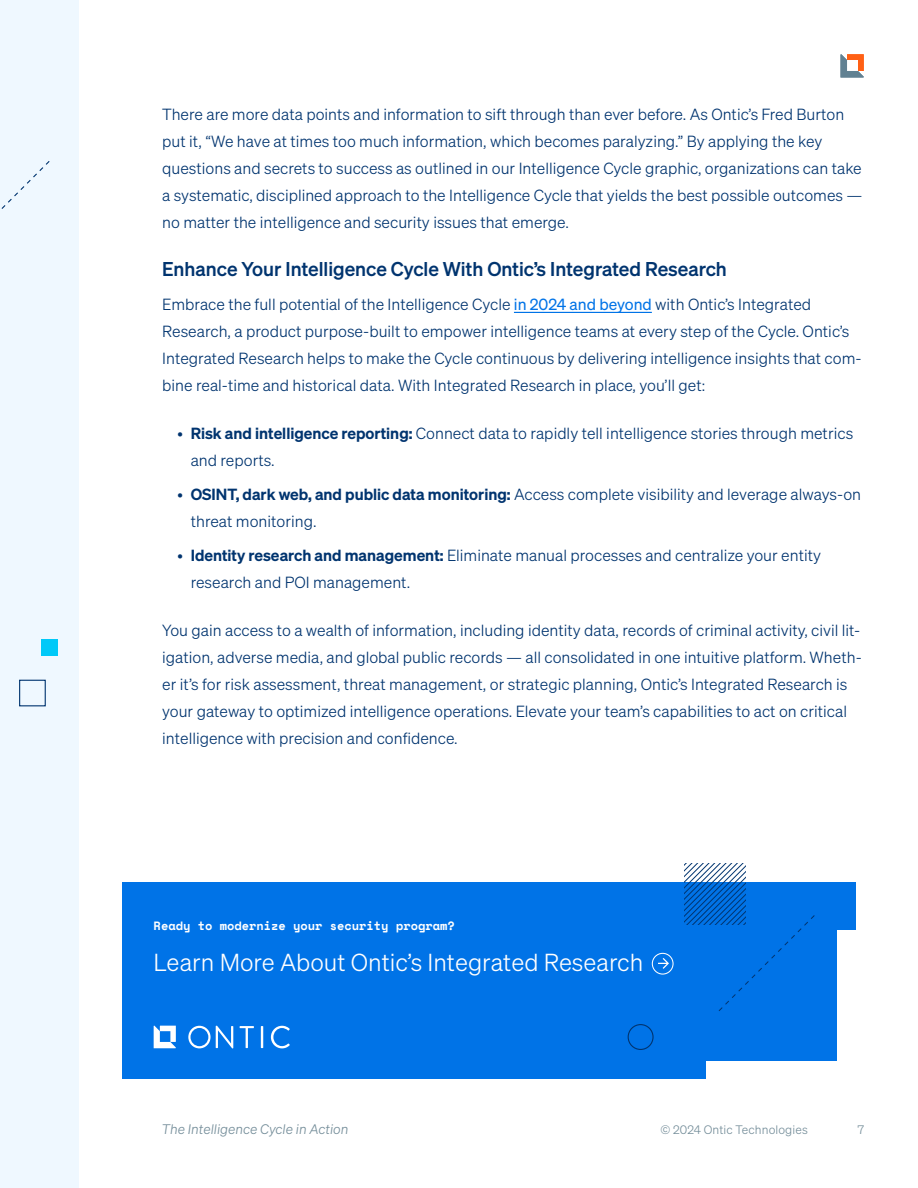
<style>
.page{position:relative;width:918px;height:1188px;background:#fff}
.page>*{position:absolute;margin:0;border:0;box-sizing:border-box;transform-origin:0 0}
.t1{font:24px "Sohne Leicht";color:#fff}
.t2{font:19.5px "Sohne Kraftig";color:#00346f}
.t3{font:15.75px/27px "Sohne Leicht";color:#00346f}
.t4{font:13.5px "Sohne Leicht Kursiv";color:#748d99}
.t5{font:700 12px "Space Mono";color:#fff}
.t6{font:12px "Sohne Leicht";letter-spacing:.01em;color:#748d99}
.s1{font-family:"Sohne Buch";color:#0073e7}
.s2{font-family:"Sohne";font-weight:600}
</style>
<div class="page">
<div style="left:0;top:0;width:79px;height:1188px;background:#eff8ff"></div>
<hr style="left:514px;top:312px;width:138px;height:1px;background:#0073e7">
<svg style="left:841px;top:54px;width:23px;height:24px"></svg>
<svg style="left:1px;top:161px;width:49px;height:48px"></svg>
<div style="left:122px;top:883px;width:734px;height:196px;background:#0073e7"></div>
<svg style="left:188px;top:1026px;width:45px;height:22px"></svg>
<svg style="left:240px;top:1026px;width:14px;height:22px"></svg>
<hr style="left:261px;top:1026px;width:2px;height:22px;background:#fff">
<svg style="left:271px;top:1026px;width:19px;height:22px"></svg>
<svg style="left:154px;top:1025px;width:22px;height:23px"></svg>
<svg style="left:684px;top:864px;width:131px;height:147px"></svg>
<div style="left:628px;top:1024px;width:26px;height:26px;border:1px solid #00346f;border-radius:50%"></div>
<div style="left:838px;top:930px;width:26px;height:149px;background:#fff"></div>
<div style="left:706px;top:1061px;width:150px;height:27px;background:#fff"></div>
<div style="left:652px;top:953px;width:22px;height:22px;border:1px solid #fff;border-radius:50%"></div>
<svg style="left:658px;top:958px;width:11px;height:11px"></svg>
<div style="left:19px;top:680px;width:27px;height:26px;border:1px solid #00346f"></div>
<div style="left:41px;top:639px;width:16px;height:16px;background:#00c9f8"></div>
<p class="t3" style="left:162px;top:102px;width:702px">There are more data points and information to sift through than ever before. As Ontic’s Fred Burton put it, “We have at times too much information, which becomes paralyzing.” By applying the key questions and secrets to success as outlined in our Intelligence Cycle graphic, organizations can take a systematic, disciplined approach to the Intelligence Cycle that yields the best possible outcomes — no matter the intelligence and security issues that emerge.</p>
<p class="t2" style="left:162px;top:262px;width:566px">Enhance Your Intelligence Cycle With Ontic’s Integrated Research</p>
<p class="t3" style="left:162px;top:292px;width:701px">Embrace the full potential of the Intelligence Cycle <span class="s1">in 2024 and beyond</span> with Ontic’s Integrated Research, a product purpose-built to empower intelligence teams at every step of the Cycle. Ontic’s Integrated Research helps to make the Cycle continuous by delivering intelligence insights that com&shy;bine real-time and historical data. With Integrated Research in place, you’ll get:</p>
<p class="t3" style="left:191px;top:421px;width:664px;text-indent:-14px">• <span class="s2">Risk and intelligence reporting:</span> Connect data to rapidly tell intelligence stories through metrics and reports.</p>
<p class="t3" style="left:191px;top:482px;width:672px;text-indent:-14px">• <span class="s2">OSINT, dark web, and public data monitoring:</span> Access complete visibility and leverage always-on threat monitoring.</p>
<p class="t3" style="left:191px;top:543px;width:632px;text-indent:-14px">• <span class="s2">Identity research and management:</span> Eliminate manual processes and centralize your entity research and POI management.</p>
<p class="t3" style="left:162px;top:618px;width:701px">You gain access to a wealth of information, including identity data, records of criminal activity, civil lit&shy;igation, adverse media, and global public records — all consolidated in one intuitive platform. Wheth&shy;er it’s for risk assessment, threat management, or strategic planning, Ontic’s Integrated Research is your gateway to optimized intelligence operations. Elevate your team’s capabilities to act on critical intelligence with precision and confidence.</p>
<p class="t5" style="left:154px;top:921px;width:303px">Ready to modernize your security program?</p>
<h1 class="t1" style="left:154px;top:953px;width:491px">Learn More About Ontic’s Integrated Research</h1>
<p class="t4" style="left:162px;top:1124px;width:188px">The Intelligence Cycle in Action</p>
<p class="t6" style="left:858px;top:1125px;width:8px">7</p>
<p class="t6" style="left:660px;top:1125px;width:149px">© 2024 Ontic Technologies</p>
</div>
